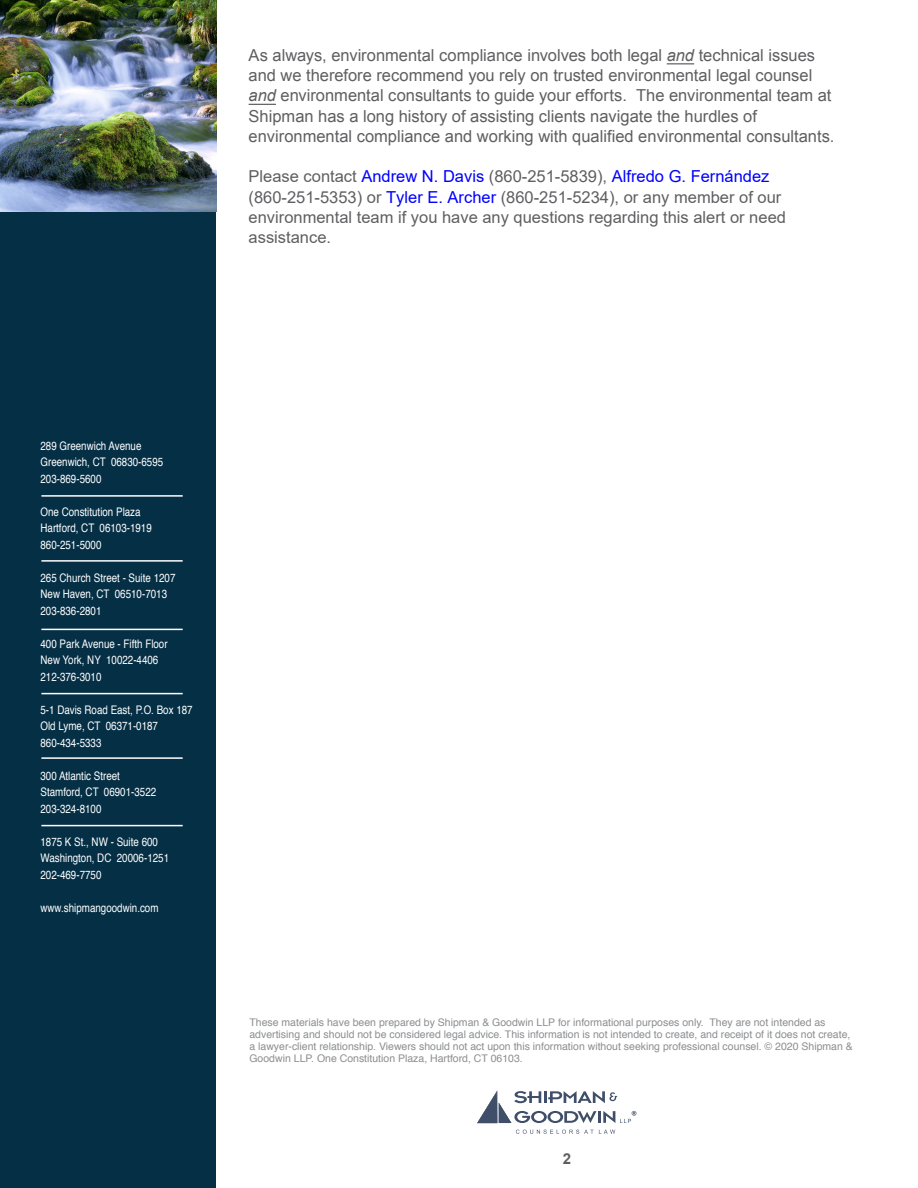
<style>
.page{position:relative;width:918px;height:1188px;background:#fff}
.page>*{position:absolute;margin:0;border:0;box-sizing:border-box;transform-origin:0 0}
.t1{font:16.5px/20.2px "Arial";color:#5f5f62}
.t2{font:700 15px "Arial";color:#5f5f62}
.t3{font:11.85px "Helvetica";color:#fff;scale:.83 1}
.Disclaimer{font:10.5px/12px "Helvetica";color:#8c8e91}
.s1{font-style:italic}
.s2{color:#00f}
</style>
<div class="page">
<div style="left:0;top:0;width:216px;height:1188px;background:#052f45"></div>
<hr style="left:41px;top:495px;width:142px;height:2px;background:#fff">
<hr style="left:41px;top:560px;width:142px;height:2px;background:#fff">
<hr style="left:41px;top:629px;width:142px;height:1px;background:#fff">
<hr style="left:41px;top:693px;width:142px;height:1px;background:#fff">
<hr style="left:41px;top:757px;width:142px;height:2px;background:#fff">
<hr style="left:41px;top:825px;width:142px;height:1px;background:#fff">
<svg style="left:516px;top:1130px;width:99px;height:4px"></svg>
<svg style="left:477px;top:1090px;width:159px;height:33px"></svg>
<img style="left:0;top:0;width:217px;height:211px">
<svg style="left:667px;top:63px;width:27px;height:1px"></svg>
<svg style="left:249px;top:104px;width:27px;height:1px"></svg>
<p class="t1" style="left:249px;top:45px;width:587px">As always, environmental compliance involves both legal <span class="s1">and</span> technical issues and we therefore recommend you rely on trusted environmental legal counsel <span class="s1">and</span> environmental consultants to guide your efforts. The environmental team at Shipman has a long history of assisting clients navigate the hurdles of environmental compliance and working with qualified environmental consultants.</p>
<p class="t1" style="left:249px;top:166px;width:539px">Please contact <span class="s2">Andrew N. Davis</span> (860-251-5839), <span class="s2">Alfredo G. Fernández </span>(860-251-5353) or <span class="s2">Tyler E. Archer</span> (860-251-5234), or any member of our environmental team if you have any questions regarding this alert or need assistance.</p>
<p class="t3" style="left:40px;top:437px;width:123px">289 Greenwich Avenue</p>
<p class="t3" style="left:40px;top:453px;width:149px">Greenwich, CT 06830-6595</p>
<p class="t3" style="left:40px;top:470px;width:75px">203-869-5600</p>
<p class="t3" style="left:40px;top:503px;width:122px">One Constitution Plaza</p>
<p class="t3" style="left:40px;top:519px;width:136px">Hartford, CT 06103-1919</p>
<p class="t3" style="left:40px;top:536px;width:75px">860-251-5000</p>
<p class="t3" style="left:40px;top:569px;width:164px">265 Church Street - Suite 1207</p>
<p class="t3" style="left:40px;top:585px;width:154px">New Haven, CT 06510-7013</p>
<p class="t3" style="left:40px;top:602px;width:75px">203-836-2801</p>
<p class="t3" style="left:40px;top:635px;width:155px">400 Park Avenue - Fifth Floor</p>
<p class="t3" style="left:40px;top:651px;width:144px">New York, NY 10022-4406</p>
<p class="t3" style="left:40px;top:668px;width:75px">212-376-3010</p>
<p class="t3" style="left:40px;top:701px;width:185px">5-1 Davis Road East, P.O. Box 187</p>
<p class="t3" style="left:40px;top:717px;width:143px">Old Lyme, CT 06371-0187</p>
<p class="t3" style="left:40px;top:734px;width:75px">860-434-5333</p>
<p class="t3" style="left:40px;top:767px;width:97px">300 Atlantic Street</p>
<p class="t3" style="left:40px;top:783px;width:141px">Stamford, CT 06901-3522</p>
<p class="t3" style="left:40px;top:800px;width:75px">203-324-8100</p>
<p class="t3" style="left:40px;top:833px;width:143px">1875 K St., NW - Suite 600</p>
<p class="t3" style="left:40px;top:849px;width:156px">Washington, DC 20006-1251</p>
<p class="t3" style="left:40px;top:866px;width:75px">202-469-7750</p>
<p class="t3" style="left:40px;top:899px;width:144px">www.shipmangoodwin.com</p>
<p class="Disclaimer" style="left:249px;top:1017px;width:605px">These materials have been prepared by Shipman &amp; Goodwin LLP for informational purposes only. They are not intended as advertising and should not be considered legal advice. This information is not intended to create, and receipt of it does not create, a lawyer-client relationship. Viewers should not act upon this information without seeking professional counsel. © 2020 Shipman &amp; Goodwin LLP. One Constitution Plaza, Hartford, CT 06103.</p>
<p class="t2" style="left:563px;top:1149px;width:10px">2</p>
</div>
